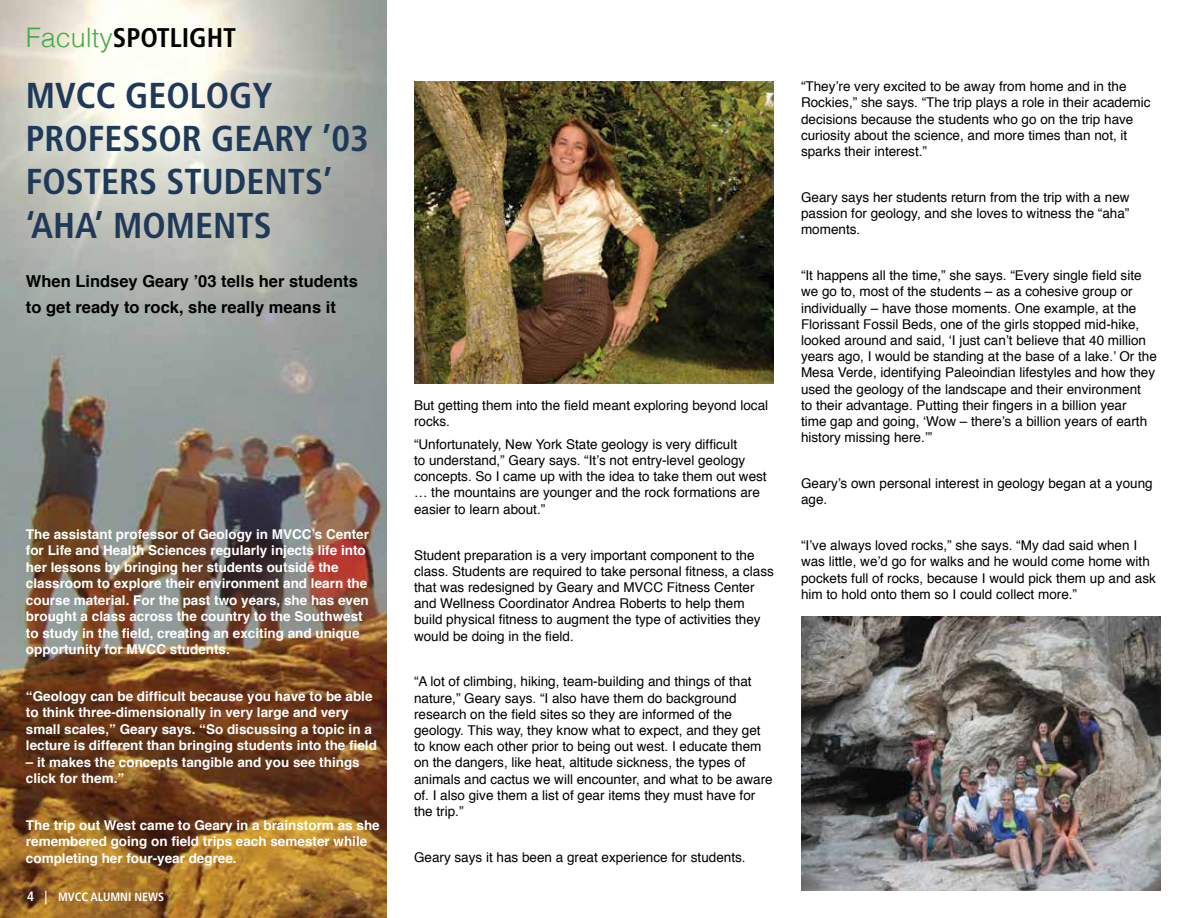
<style>
.page{position:relative;width:1188px;height:918px;background:#fff}
.page>*{position:absolute;margin:0;border:0;box-sizing:border-box;transform-origin:0 0}
.t1{font:700 condensed 36px/43.2px "Frutiger";color:#1f3959}
.t2{font:700 condensed 27px "Frutiger";color:#000}
.t3{font:700 16.5px/26.5px "Helvetica";color:#000}
.t4{font:13.5px/16.2px "Helvetica";color:#000}
.t5{font:700 13.5px/16.5px "Helvetica";color:#fff}
.t6{font:700 condensed 12px "Frutiger";color:#fff}
.s1{font-family:"Helvetica";font-weight:300;font-stretch:normal;color:#41ad49}
.s2{font-size:13.5px}
</style>
<div class="page">
<img style="left:414px;top:81px;width:360px;height:302px">
<img style="left:801px;top:616px;width:360px;height:275px">
<img style="left:0;top:0;width:387px;height:918px">
<h2 class="t2" style="left:26px;top:22px;width:212px"><span class="s1">Faculty</span>SPOTLIGHT</h2>
<h1 class="t1" style="left:26px;top:74px;width:344px">MVCC GEOLOGY<br>PROFESSOR GEARY ’03<br>FOSTERS STUDENTS’ ‘AHA’ MOMENTS</h1>
<p class="t3" style="left:26px;top:268px;width:333px">When Lindsey Geary ’03 tells her students to get ready to rock, she really means it</p>
<p class="t5" style="left:26px;top:526px;width:345px">The assistant professor of Geology in MVCC’s Center for Life and Health Sciences regularly injects life into her lessons by bringing her students outside the classroom to explore their environment and learn the course material. For the past two years, she has even brought a class across the country to the Southwest to study in the field, creating an exciting and unique opportunity for MVCC students.</p>
<p class="t5" style="left:26px;top:688px;width:353px">“Geology can be difficult because you have to be able to think three-dimensionally in very large and very small scales,” Geary says. “So discussing a topic in a lecture is different than bringing students into the field</p>
<p class="t5" style="left:26px;top:754px;width:335px">– it makes the concepts tangible and you see things click for them.”</p>
<p class="t5" style="left:26px;top:817px;width:355px">The trip out West came to Geary in a brainstorm as she remembered going on field trips each semester while completing her four-year degree.</p>
<p class="t6" style="left:27px;top:890px;width:139px"><span class="s2">4 |</span> MVCC ALUMNI NEWS</p>
<p class="t4" style="left:414px;top:397px;width:356px">But getting them into the field meant exploring beyond local rocks.</p>
<p class="t4" style="left:414px;top:436px;width:354px">“Unfortunately, New York State geology is very difficult<br>to understand,” Geary says. “It’s not entry-level geology concepts. So I came up with the idea to take them out west … the mountains are younger and the rock formations are easier to learn about.”</p>
<p class="t4" style="left:414px;top:547px;width:361px">Student preparation is a very important component to the class. Students are required to take personal fitness, a class that was redesigned by Geary and MVCC Fitness Center and Wellness Coordinator Andrea Roberts to help them build physical fitness to augment the type of activities they would be doing in the field.</p>
<p class="t4" style="left:414px;top:674px;width:360px">“A lot of climbing, hiking, team-building and things of that nature,” Geary says. “I also have them do background research on the field sites so they are informed of the geology. This way, they know what to expect, and they get to know each other prior to being out west. I educate them on the dangers, like heat, altitude sickness, the types of animals and cactus we will encounter, and what to be aware of. I also give them a list of gear items they must have for the trip.”</p>
<p class="t4" style="left:414px;top:850px;width:333px">Geary says it has been a great experience for students.</p>
<p class="t4" style="left:801px;top:79px;width:351px">“They’re very excited to be away from home and in the Rockies,” she says. “The trip plays a role in their academic decisions because the students who go on the trip have curiosity about the science, and more times than not, it sparks their interest.”</p>
<p class="t4" style="left:801px;top:189px;width:330px;text-align:justify">Geary says her students return from the trip with a new passion for geology, and she loves to witness the “aha” moments.</p>
<p class="t4" style="left:801px;top:268px;width:357px">“It happens all the time,” she says. “Every single field site we go to, most of the students – as a cohesive group or individually – have those moments. One example, at the Florissant Fossil Beds, one of the girls stopped mid-hike, looked around and said, ‘I just can’t believe that 40 million years ago, I would be standing at the base of a lake.’ Or the Mesa Verde, identifying Paleoindian lifestyles and how they used the geology of the landscape and their environment<br>to their advantage. Putting their fingers in a billion year<br>time gap and going, ‘Wow – there’s a billion years of earth history missing here.’”</p>
<p class="t4" style="left:801px;top:476px;width:353px">Geary’s own personal interest in geology began at a young age.</p>
<p class="t4" style="left:801px;top:538px;width:356px">“I’ve always loved rocks,” she says. “My dad said when I was little, we’d go for walks and he would come home with pockets full of rocks, because I would pick them up and ask him to hold onto them so I could collect more.”</p>
</div>
